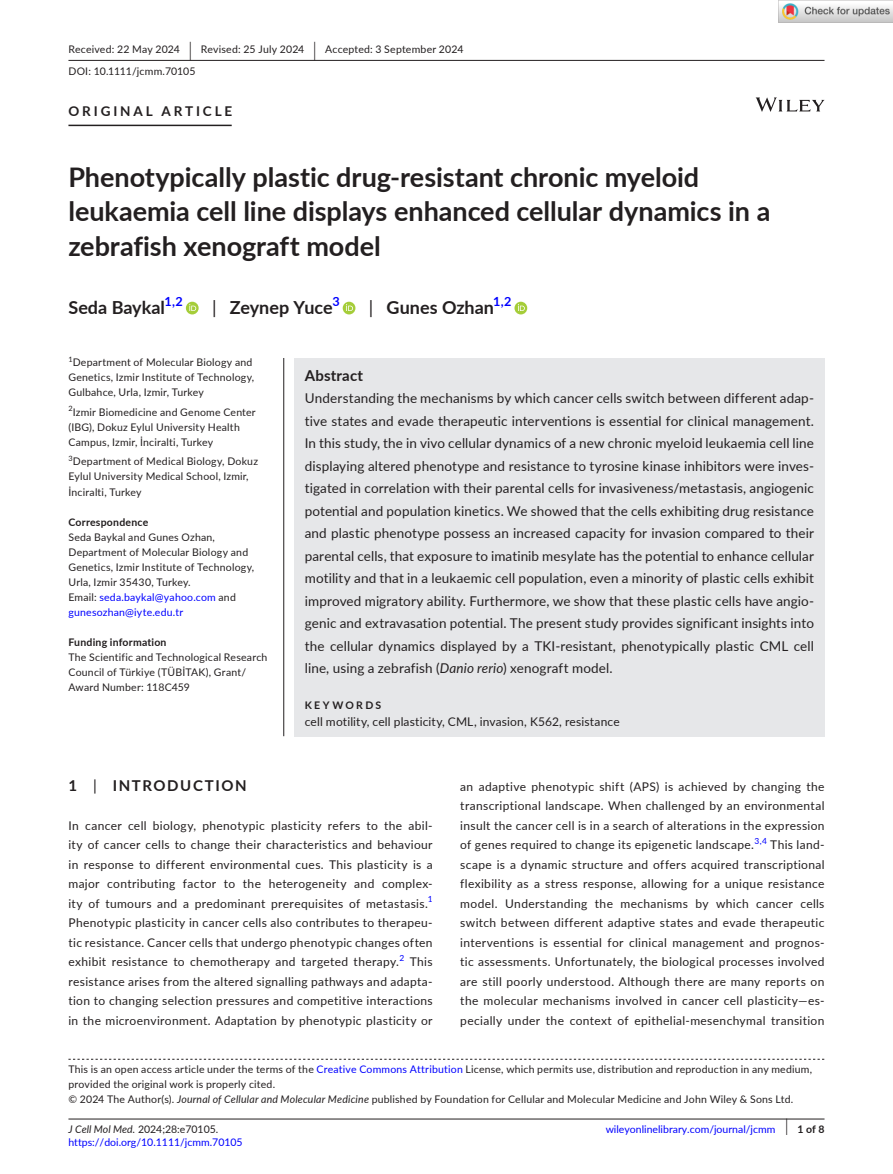
<style>
.page{position:relative;width:893px;height:1174px;background:#fff}
.page>*{position:absolute;margin:0;border:0;box-sizing:border-box;transform-origin:0 0}
.t1{font:700 27px/34.5px "Lato";color:#231f20}
.t2{font:700 18px "Lato";color:#231f20}
.t3{font:700 15px "Lato";letter-spacing:.1em;color:#231f20}
.t4{font:700 15px "Lato";letter-spacing:.015em;color:#231f20}
.t5{font:13.5px/22.5px "Lato";letter-spacing:.01em;color:#231f20;text-align:justify}
.t6{font:700 13.5px "Lato";letter-spacing:.215em;color:#231f20}
.t7{font:700 12.6px "Lato";color:#00f}
.t8{font:12px/19.5px "Lato";letter-spacing:.03em;color:#231f20;text-align:justify}
.t9{font:12px "Lato";letter-spacing:.01em;color:#231f20}
.t10{font:10.5px/15px "Lato";letter-spacing:.02em;color:#231f20}
.t11{font:10.5px "Lato";color:#00f}
.t12{font:700 10.5px "Lato";letter-spacing:.02em;color:#231f20}
.t13{font:10.5px "Lato";color:#231f20}
.t14{font:700 10.5px "Lato";letter-spacing:.22em;color:#231f20}
.t15{font:8.4px "Lato";color:#00f}
.t16{font:7.35px "Lato";color:#231f20}
.s1{font-size:19.65px}
.s2{font-weight:400}
.s3{color:#00f}
.s4{font-style:italic}
.s5{font-weight:400;font-size:17.4px}
</style>
<div class="page">
<hr style="left:68px;top:1118px;width:756px;height:1px;background:#231f20">
<svg style="left:756px;top:97px;width:68px;height:15px"></svg>
<hr style="left:68px;top:60px;width:756px;height:1px;background:#231f20">
<hr style="left:68px;top:125px;width:164px;height:1px;background:#231f20">
<div style="left:186px;top:302px;width:13px;height:12px;background:#a5cd39;border-radius:50%"></div>
<svg style="left:189px;top:304px;width:7px;height:7px"></svg>
<div style="left:343px;top:302px;width:12px;height:12px;background:#a5cd39;border-radius:50%"></div>
<svg style="left:346px;top:304px;width:7px;height:7px"></svg>
<div style="left:514px;top:302px;width:13px;height:12px;background:#a5cd39;border-radius:50%"></div>
<svg style="left:518px;top:304px;width:7px;height:7px"></svg>
<svg style="left:68px;top:1058px;width:756px;height:1px"></svg>
<div style="left:294px;top:358px;width:530px;height:378px;background:#e6e7e9"></div>
<hr style="left:283px;top:358px;width:1px;height:378px;background:#231f20">
<img style="left:779px;top:0;width:114px;height:23px">
<p class="t10" style="left:68px;top:38px;width:396px;line-height:21.8px">Received: 22 May 2024 <span class="s1">|</span> Revised: 25 July 2024 <span class="s1">|</span> Accepted: 3 September 2024<br>DOI: 10.1111/jcmm.70105</p>
<p class="t6" style="left:68px;top:101px;width:165px">ORIGINAL ARTICLE</p>
<h1 class="t1" style="left:68px;top:159px;width:703px">Phenotypically plastic drug-resistant chronic myeloid leukaemia cell line displays enhanced cellular dynamics in a zebrafish xenograft model</h1>
<h2 class="t2" style="left:68px;top:295px;width:98px">Seda Baykal</h2>
<p class="t7" style="left:165px;top:292px;width:20px">1,2</p>
<h2 class="t2" style="left:212px;top:295px;width:122px"><span class="s2">|</span> Zeynep Yuce</h2>
<p class="t7" style="left:332px;top:292px;width:9px">3</p>
<h2 class="t2" style="left:369px;top:295px;width:127px"><span class="s2">|</span> Gunes Ozhan</h2>
<p class="t7" style="left:493px;top:292px;width:20px">1,2</p>
<p class="t16" style="left:68px;top:354px;width:6px">1</p>
<p class="t10" style="left:68px;top:355px;width:187px;text-indent:4px">Department of Molecular Biology and<br>Genetics, Izmir Institute of Technology,<br>Gulbahce, Urla, Izmir, Turkey</p>
<p class="t10" style="left:68px;top:404px;width:189px"><sup>2</sup>Izmir Biomedicine and Genome Center (IBG), Dokuz Eylul University Health<br>Campus, Izmir, İnciralti, Turkey</p>
<p class="t10" style="left:68px;top:454px;width:191px"><sup>3</sup>Department of Medical Biology, Dokuz<br>Eylul University Medical School, Izmir,<br>İnciralti, Turkey</p>
<p class="t12" style="left:68px;top:514px;width:81px">Correspondence</p>
<p class="t10" style="left:68px;top:529px;width:187px">Seda Baykal and Gunes Ozhan,<br>Department of Molecular Biology and<br>Genetics, Izmir Institute of Technology,<br>Urla, Izmir 35430, Turkey.<br>Email: <span class="s3">seda.baykal@yahoo.com</span> and <span class="s3">gunesozhan@iyte.edu.tr</span></p>
<p class="t12" style="left:68px;top:634px;width:100px">Funding information</p>
<p class="t10" style="left:68px;top:649px;width:200px">The Scientific and Technological Research<br>Council of Türkiye (TÜBİTAK), Grant/<br>Award Number: 118C459</p>
<p class="t4" style="left:305px;top:364px;width:60px">Abstract</p>
<p class="t5" style="left:305px;top:386px;width:511px">Understanding the mechanisms by which cancer cells switch between different adap&shy;tive states and evade therapeutic interventions is essential for clinical management.<br>In this study, the in vivo cellular dynamics of a new chronic myeloid leukaemia cell line displaying altered phenotype and resistance to tyrosine kinase inhibitors were inves&shy;tigated in correlation with their parental cells for invasiveness/metastasis, angiogenic potential and population kinetics. We showed that the cells exhibiting drug resistance and plastic phenotype possess an increased capacity for invasion compared to their parental cells, that exposure to imatinib mesylate has the potential to enhance cellular motility and that in a leukaemic cell population, even a minority of plastic cells exhibit improved migratory ability. Furthermore, we show that these plastic cells have angio&shy;genic and extravasation potential. The present study provides significant insights into the cellular dynamics displayed by a TKI-resistant, phenotypically plastic CML cell line, using a zebrafish (<span class="s4">Danio rerio</span>) xenograft model.</p>
<p class="t14" style="left:305px;top:697px;width:78px">KEYWORDS</p>
<p class="t9" style="left:305px;top:712px;width:316px">cell motility, cell plasticity, CML, invasion, K562, resistance</p>
<p class="t3" style="left:68px;top:774px;width:180px">1 <span class="s2">|</span> INTRODUCTION</p>
<p class="t8" style="left:68px;top:815px;width:366px">In cancer cell biology, phenotypic plasticity refers to the abil&shy;ity of cancer cells to change their characteristics and behaviour in response to different environmental cues. This plasticity is a major contributing factor to the heterogeneity and complex&shy;ity of tumours and a predominant prerequisites of metastasis.</p>
<p class="t15" style="left:428px;top:893px;width:6px">1</p>
<p class="t8" style="left:68px;top:912px;width:366px">Phenotypic plasticity in cancer cells also contributes to therapeu&shy;tic resistance. Cancer cells that undergo phenotypic changes often exhibit resistance to chemotherapy and targeted therapy.</p>
<p class="t15" style="left:400px;top:952px;width:6px">2</p>
<p class="t8" style="left:68px;top:951px;width:366px;text-indent:341px">This resistance arises from the altered signalling pathways and adapta&shy;tion to changing selection pressures and competitive interactions in the microenvironment. Adaptation by phenotypic plasticity or</p>
<p class="t8" style="left:460px;top:776px;width:366px">an adaptive phenotypic shift (APS) is achieved by changing the transcriptional landscape. When challenged by an environmental insult the cancer cell is in a search of alterations in the expression of genes required to change its epigenetic landscape.</p>
<p class="t15" style="left:755px;top:835px;width:14px">3,4</p>
<p class="t8" style="left:460px;top:834px;width:366px;text-indent:310px">This land&shy;scape is a dynamic structure and offers acquired transcriptional flexibility as a stress response, allowing for a unique resistance model. Understanding the mechanisms by which cancer cells switch between different adaptive states and evade therapeutic interventions is essential for clinical management and prognos&shy;tic assessments. Unfortunately, the biological processes involved are still poorly understood. Although there are many reports on the molecular mechanisms involved in cancer cell plasticity—es&shy;pecially under the context of epithelial-mesenchymal transition</p>
<p class="t10" style="left:68px;top:1061px;width:745px">This is an open access article under the terms of the <span class="s3">Creative Commons Attribution</span> License, which permits use, distribution and reproduction in any medium, provided the original work is properly cited.<br>© 2024 The Author(s). <span class="s4">Journal of Cellular and Molecular Medicine</span> published by Foundation for Cellular and Molecular Medicine and John Wiley &amp; Sons Ltd.</p>
<p class="t13" style="left:68px;top:1121px;width:151px"><span class="s4">J Cell Mol Med.</span> 2024;28:e70105.</p>
<p class="t12" style="left:786px;top:1121px;width:40px"><span class="s5">|</span> 1 of 8</p>
<p class="t11" style="left:68px;top:1135px;width:176px">https://doi.org/10.1111/jcmm.70105</p>
<p class="t11" style="left:606px;top:1121px;width:171px">wileyonlinelibrary.com/journal/jcmm</p>
</div>
